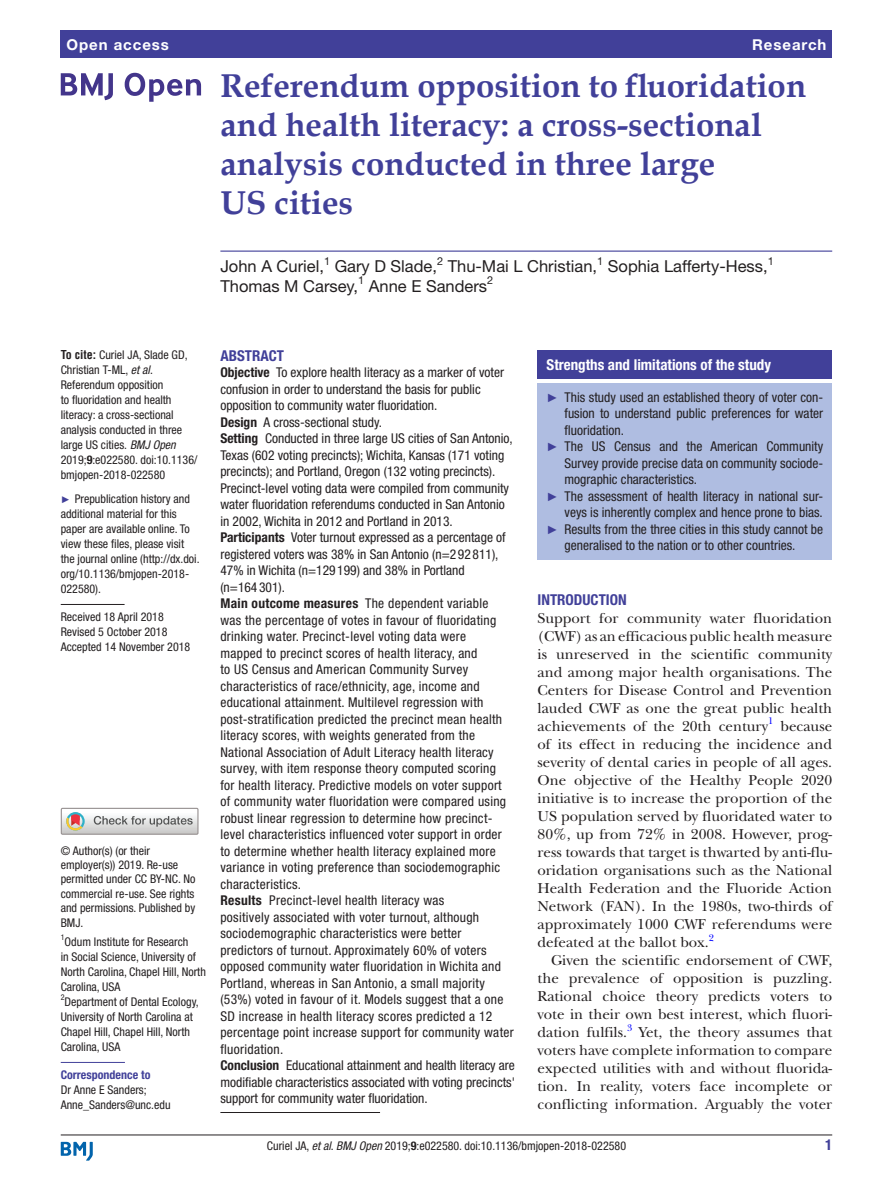
<style>
.page{position:relative;width:893px;height:1191px;background:#fff}
.page>*{position:absolute;margin:0;border:0;box-sizing:border-box;transform-origin:0 0}
.t1{font:700 33px/39px "Book Antiqua";color:#414099}
.t2{font:16.5px "Helvetica Neue LT Std";color:#231f20}
.t3{font:15px/18px "New Baskerville";color:#231f20;text-align:justify}
.t4{font:700 condensed 15px "Helvetica Neue LT Std";color:#fff}
.t5{font:700 condensed 15px "Helvetica Neue LT Std";color:#414099}
.t6{font:700 15px "Helvetica Neue LT Std";letter-spacing:.065em;color:#fff}
.t7{font:condensed 13.5px/16.5px "Helvetica Neue LT Std";letter-spacing:.02em;color:#231f20}
.t8{font:condensed 13.5px "Helvetica Neue LT Std";color:#231f20}
.t9{font:condensed 12px/15px "Helvetica Neue LT Std";color:#231f20}
.t10{font:700 condensed 12px "Helvetica Neue LT Std";color:#414099}
.t11{font:10.95px "Helvetica Neue LT Std";color:#231f20}
.t12{font:9.9px "New Baskerville";color:#00f}
.t13{font:condensed 7.95px "Helvetica Neue LT Std";color:#231f20}
.s1{font-family:"Helvetica LT Std";font-weight:700}
.s2{font-style:italic}
.s3{font-weight:700}
.s4{font-family:"Arial";font-stretch:normal;font-size:9.75px;color:#414099}
.s5{font-family:"Arial";font-stretch:normal;font-size:12px;color:#414099}
</style>
<div class="page">
<hr style="left:61px;top:1134px;width:771px;height:1px;background:#231f20">
<svg style="left:61px;top:1141px;width:32px;height:19px"></svg>
<div style="left:61px;top:31px;width:771px;height:27px;background:#414099"></div>
<hr style="left:220px;top:250px;width:612px;height:2px;background:#414099">
<hr style="left:61px;top:604px;width:64px;height:1px;background:#231f20">
<hr style="left:61px;top:1062px;width:64px;height:1px;background:#414099">
<svg style="left:61px;top:73px;width:52px;height:27px"></svg>
<svg style="left:125px;top:73px;width:76px;height:29px"></svg>
<div style="left:61px;top:807px;width:138px;height:27px;border:1px solid #969090"></div>
<svg style="left:61px;top:808px;width:137px;height:26px"></svg>
<hr style="left:220px;top:1112px;width:160px;height:1px;background:#231f20">
<div style="left:538px;top:350px;width:294px;height:29px;background:#414099"></div>
<div style="left:538px;top:383px;width:294px;height:176px;background:#afbde1"></div>
<p class="t6" style="left:66px;top:35px;width:104px">Open access</p>
<p class="t6" style="left:752px;top:35px;width:76px">Research</p>
<h1 class="t1" style="left:220px;top:66px;width:587px">Referendum opposition to fluoridation and health literacy: a cross-sectional analysis conducted in three large<br>US cities</h1>
<p class="t2" style="left:220px;top:257px;width:105px">John A Curiel,</p>
<p class="t11" style="left:324px;top:254px;width:8px">1</p>
<p class="t2" style="left:335px;top:257px;width:104px">Gary D Slade,</p>
<p class="t11" style="left:437px;top:254px;width:8px">2</p>
<p class="t2" style="left:448px;top:257px;width:151px">Thu-Mai L Christian,</p>
<p class="t11" style="left:597px;top:254px;width:8px">1</p>
<p class="t2" style="left:608px;top:257px;width:161px">Sophia Lafferty-Hess,</p>
<p class="t11" style="left:768px;top:254px;width:8px">1</p>
<p class="t2" style="left:220px;top:276px;width:139px">Thomas M Carsey,</p>
<p class="t11" style="left:358px;top:274px;width:8px">1</p>
<p class="t2" style="left:369px;top:276px;width:120px">Anne E Sanders</p>
<p class="t11" style="left:487px;top:274px;width:8px">2</p>
<p class="t9" style="left:61px;top:347px;width:138px"><span class="s1">To cite:</span> Curiel JA, Slade GD,<br>Christian T-ML, <span class="s2">et al</span>.<br>Referendum opposition<br>to fluoridation and health literacy: a cross-sectional analysis conducted in three large US cities. <span class="s2">BMJ Open<br></span>2019;<span class="s3">9</span>:e022580. doi:10.1136/ bmjopen-2018-022580</p>
<p class="t9" style="left:61px;top:491px;width:140px"><span class="s4">►</span> Prepublication history and additional material for this paper are available online. To view these files, please visit the journal online (http://dx.doi. org/10.1136/bmjopen-2018-<br>022580).</p>
<p class="t9" style="left:61px;top:609px;width:131px">Received 18 April 2018<br>Revised 5 October 2018<br>Accepted 14 November 2018</p>
<p class="t9" style="left:61px;top:843px;width:136px;line-height:14.4px">© Author(s) (or their employer(s)) 2019. Re-use permitted under CC BY-NC. No commercial re-use. See rights and permissions. Published by<br>BMJ.</p>
<p class="t13" style="left:61px;top:933px;width:5px">1</p>
<p class="t9" style="left:61px;top:934px;width:147px;text-indent:4px">Odum Institute for Research<br>in Social Science, University of<br>North Carolina, Chapel Hill, North<br>Carolina, USA<br><sup>2</sup>Department of Dental Ecology,<br>University of North Carolina at<br>Chapel Hill, Chapel Hill, North<br>Carolina, USA</p>
<p class="t10" style="left:61px;top:1067px;width:91px">Correspondence to</p>
<p class="t9" style="left:61px;top:1082px;width:111px">Dr Anne E Sanders;<br>Anne_Sanders@unc.edu</p>
<p class="t5" style="left:220px;top:346px;width:65px">Abstract</p>
<p class="t7" style="left:220px;top:364px;width:296px"><span class="s3">Objective</span> To explore health literacy as a marker of voter confusion in order to understand the basis for public opposition to community water fluoridation.<br><span class="s3">Design</span> A cross-sectional study.<br><span class="s3">Setting</span> Conducted in three large US cities of San Antonio, Texas (602 voting precincts); Wichita, Kansas (171 voting precincts); and Portland, Oregon (132 voting precincts).<br>Precinct-level voting data were compiled from community water fluoridation referendums conducted in San Antonio in 2002, Wichita in 2012 and Portland in 2013.<br><span class="s3">Participants</span> Voter turnout expressed as a percentage of registered voters was 38% in San Antonio (n=2 92 811), 47% in Wichita (n=129 199) and 38% in Portland<br>(n=164 301).<br><span class="s3">Main outcome measures</span> The dependent variable<br>was the percentage of votes in favour of fluoridating drinking water. Precinct-level voting data were<br>mapped to precinct scores of health literacy, and<br>to US Census and American Community Survey characteristics of race/ethnicity, age, income and educational attainment. Multilevel regression with post-stratification predicted the precinct mean health literacy scores, with weights generated from the National Association of Adult Literacy health literacy survey, with item response theory computed scoring<br>for health literacy. Predictive models on voter support<br>of community water fluoridation were compared using robust linear regression to determine how precinct&shy;level characteristics influenced voter support in order to determine whether health literacy explained more variance in voting preference than sociodemographic characteristics.<br><span class="s3">Results</span> Precinct-level health literacy was<br>positively associated with voter turnout, although sociodemographic characteristics were better predictors of turnout. Approximately 60% of voters opposed community water fluoridation in Wichita and Portland, whereas in San Antonio, a small majority (53%) voted in favour of it. Models suggest that a one SD increase in health literacy scores predicted a 12 percentage point increase support for community water fluoridation.<br><span class="s3">Conclusion</span> Educational attainment and health literacy are modifiable characteristics associated with voting precincts' support for community water fluoridation.</p>
<p class="t4" style="left:547px;top:355px;width:226px">Strengths and limitations of the study</p>
<p class="t8" style="left:547px;top:389px;width:278px"><span class="s5">►</span> This study used an established theory of voter con-</p>
<p class="t8" style="left:565px;top:405px;width:260px">fusion to understand public preferences for water</p>
<p class="t8" style="left:565px;top:422px;width:61px">fluoridation.</p>
<p class="t8" style="left:547px;top:438px;width:278px"><span class="s5">►</span> The US Census and the American Community</p>
<p class="t8" style="left:565px;top:455px;width:260px">Survey provide precise data on community sociode-</p>
<p class="t8" style="left:565px;top:471px;width:134px">mographic characteristics.</p>
<p class="t8" style="left:547px;top:488px;width:278px"><span class="s5">►</span> The assessment of health literacy in national sur-</p>
<p class="t8" style="left:565px;top:504px;width:260px">veys is inherently complex and hence prone to bias.</p>
<p class="t8" style="left:547px;top:521px;width:278px"><span class="s5">►</span> Results from the three cities in this study cannot be</p>
<p class="t8" style="left:565px;top:537px;width:232px">generalised to the nation or to other countries.</p>
<p class="t5" style="left:538px;top:591px;width:91px">Introduction</p>
<p class="t3" style="left:538px;top:609px;width:296px">Support for community water fluoridation (CWF) as an efficacious public health measure is unreserved in the scientific community and among major health organisations. The Centers for Disease Control and Prevention lauded CWF as one the great public health achievements of the 20th century</p>
<p class="t12" style="left:768px;top:715px;width:7px">1</p>
<p class="t3" style="left:538px;top:717px;width:296px;text-indent:243px">because of its effect in reducing the incidence and severity of dental caries in people of all ages.<br>One objective of the Healthy People 2020 initiative is to increase the proportion of the US population served by fluoridated water to 80%, up from 72% in 2008. However, prog&shy;ress towards that target is thwarted by anti-flu&shy;oridation organisations such as the National Health Federation and the Fluoride Action Network (FAN). In the 1980s, two-thirds of approximately 1000 CWF referendums were defeated at the ballot box.<sup>2</sup></p>
<p class="t3" style="left:538px;top:951px;width:296px;text-indent:14px">Given the scientific endorsement of CWF, the prevalence of opposition is puzzling.<br>Rational choice theory predicts voters to vote in their own best interest, which fluori&shy;dation fulfils.<sup>3</sup></p>
<p class="t3" style="left:538px;top:1023px;width:296px;text-indent:102px">Yet, the theory assumes that voters have complete information to compare expected utilities with and without fluorida&shy;tion. In reality, voters face incomplete or conflicting information. Arguably the voter</p>
<p class="t9" style="left:267px;top:1137px;width:361px">Curiel JA, <span class="s2">et al</span>. <span class="s2">BMJ Open</span> 2019;<span class="s3">9</span>:e022580. doi:10.1136/bmjopen-2018-022580</p>
<p class="t5" style="left:825px;top:1135px;width:9px">1</p>
</div>
